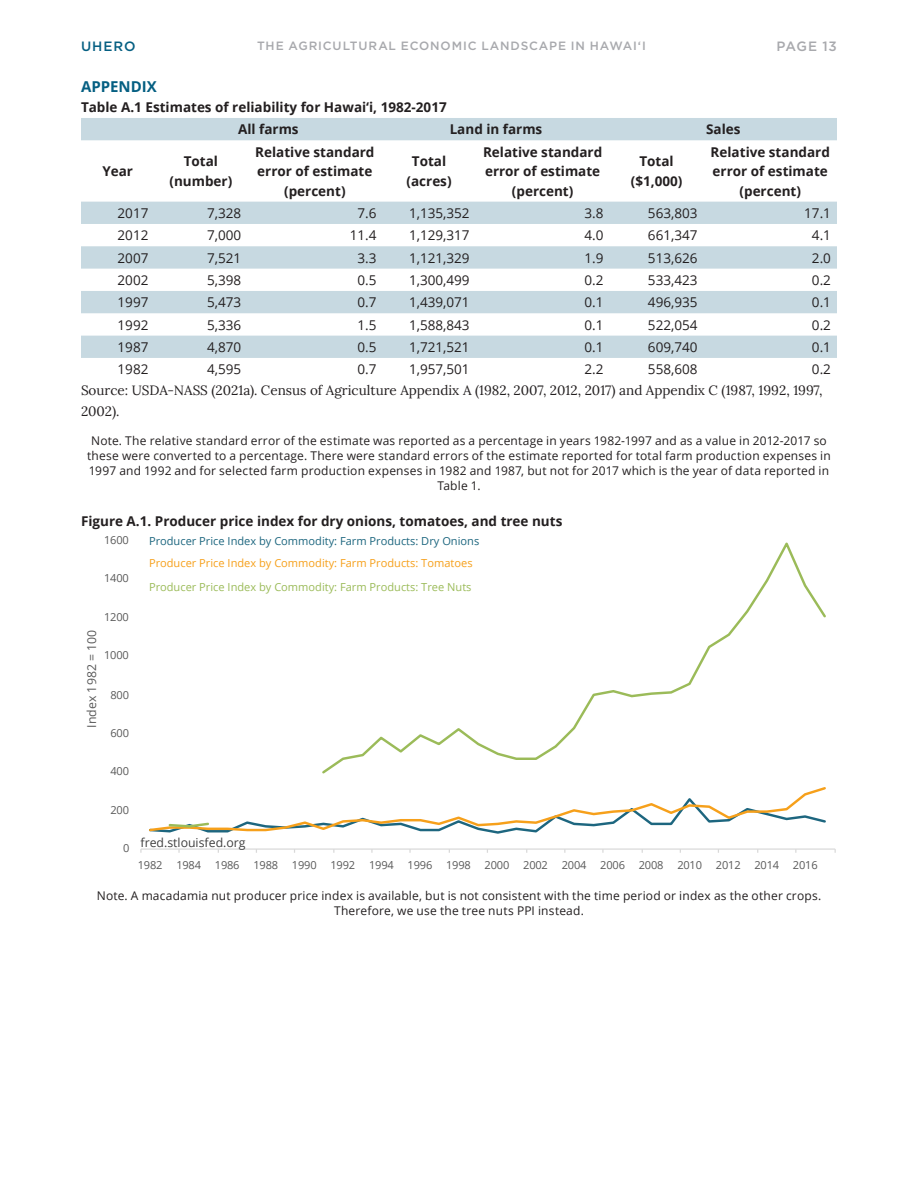
<style>
.page{position:relative;width:918px;height:1188px;background:#fff}
.page>*{position:absolute;margin:0;border:0;box-sizing:border-box;transform-origin:0 0}
.blue_header{font:700 15px "Open Sans";color:#055f82}
.Table_Header{font:700 13.5px/19.5px "Open Sans";color:#231f20;text-align:center}
.Table_Body{font:13.5px "Open Sans";color:#231f20}
.Footnote_Text{font:13.5px/21px "Lora";color:#231f20}
.t1{font:500 13.5px "Gotham";letter-spacing:.04em;color:#a8a9ad}
.t2{font:500 13.5px "Gotham";letter-spacing:.075em;color:#055f82}
.t3{font:12.3px "Open Sans";color:#404040}
.t4{font:12.3px "Open Sans";color:#595959}
.Captions{font:12px/15px "Open Sans";letter-spacing:.015em;color:#231f20;text-align:center}
.t5{font:500 12px "Gotham";letter-spacing:.07em;color:#a8a9ad}
.t6{font:11.1px/22px "Open Sans";color:#1d667f}
.t7{font:11.1px "Open Sans";letter-spacing:-.015em;color:#595959}
.t8{font:11.1px "Open Sans";color:#9bbb59}
.s1{color:#f6a01b}
</style>
<div class="page">
<svg style="left:81px;top:118px;width:756px;height:240px"></svg>
<hr style="left:141px;top:848px;width:694px;height:2px;background:#d9d9d9">
<svg style="left:149px;top:826px;width:392px;height:8px"></svg>
<svg style="left:167px;top:542px;width:659px;height:287px"></svg>
<p class="t2" style="left:81px;top:39px;width:56px">UHERO</p>
<p class="t5" style="left:257px;top:39px;width:390px">THE AGRICULTURAL ECONOMIC LANDSCAPE IN HAWAI‘I</p>
<p class="t1" style="left:776px;top:39px;width:62px">PAGE 13</p>
<p class="blue_header" style="left:81px;top:76px;width:77px">APPENDIX</p>
<p class="Table_Header" style="left:81px;top:97px;width:367px">Table A.1 Estimates of reliability for Hawai‘i, 1982-2017</p>
<p class="Table_Header" style="left:238px;top:119px;width:62px">All farms</p>
<p class="Table_Header" style="left:450px;top:119px;width:94px">Land in farms</p>
<p class="Table_Header" style="left:706px;top:119px;width:36px">Sales</p>
<p class="Table_Header" style="left:102px;top:161px;width:32px">Year</p>
<p class="Table_Header" style="left:169px;top:151px;width:64px">Total (number)</p>
<p class="Table_Header" style="left:255px;top:142px;width:121px">Relative standard error of estimate (percent)</p>
<p class="Table_Header" style="left:407px;top:151px;width:47px">Total (acres)</p>
<p class="Table_Header" style="left:483px;top:142px;width:121px">Relative standard error of estimate (percent)</p>
<p class="Table_Header" style="left:631px;top:151px;width:53px">Total ($1,000)</p>
<p class="Table_Header" style="left:711px;top:142px;width:121px">Relative standard error of estimate (percent)</p>
<p class="Table_Body" style="left:118px;top:204px;width:32px">2017</p>
<p class="Table_Body" style="left:207px;top:204px;width:36px">7,328</p>
<p class="Table_Body" style="left:357px;top:204px;width:21px">7.6</p>
<p class="Table_Body" style="left:409px;top:204px;width:62px">1,135,352</p>
<p class="Table_Body" style="left:585px;top:204px;width:21px">3.8</p>
<p class="Table_Body" style="left:648px;top:204px;width:51px">563,803</p>
<p class="Table_Body" style="left:804px;top:204px;width:28px">17.1</p>
<p class="Table_Body" style="left:118px;top:226px;width:32px">2012</p>
<p class="Table_Body" style="left:207px;top:226px;width:36px">7,000</p>
<p class="Table_Body" style="left:350px;top:226px;width:28px">11.4</p>
<p class="Table_Body" style="left:409px;top:226px;width:62px">1,129,317</p>
<p class="Table_Body" style="left:585px;top:226px;width:21px">4.0</p>
<p class="Table_Body" style="left:648px;top:226px;width:51px">661,347</p>
<p class="Table_Body" style="left:812px;top:226px;width:21px">4.1</p>
<p class="Table_Body" style="left:118px;top:248px;width:32px">2007</p>
<p class="Table_Body" style="left:207px;top:248px;width:36px">7,521</p>
<p class="Table_Body" style="left:357px;top:248px;width:21px">3.3</p>
<p class="Table_Body" style="left:409px;top:248px;width:62px">1,121,329</p>
<p class="Table_Body" style="left:585px;top:248px;width:21px">1.9</p>
<p class="Table_Body" style="left:648px;top:248px;width:51px">513,626</p>
<p class="Table_Body" style="left:812px;top:248px;width:21px">2.0</p>
<p class="Table_Body" style="left:118px;top:271px;width:32px">2002</p>
<p class="Table_Body" style="left:207px;top:271px;width:36px">5,398</p>
<p class="Table_Body" style="left:357px;top:271px;width:21px">0.5</p>
<p class="Table_Body" style="left:409px;top:271px;width:62px">1,300,499</p>
<p class="Table_Body" style="left:585px;top:271px;width:21px">0.2</p>
<p class="Table_Body" style="left:648px;top:271px;width:51px">533,423</p>
<p class="Table_Body" style="left:812px;top:271px;width:21px">0.2</p>
<p class="Table_Body" style="left:118px;top:293px;width:32px">1997</p>
<p class="Table_Body" style="left:207px;top:293px;width:36px">5,473</p>
<p class="Table_Body" style="left:357px;top:293px;width:21px">0.7</p>
<p class="Table_Body" style="left:409px;top:293px;width:62px">1,439,071</p>
<p class="Table_Body" style="left:585px;top:293px;width:21px">0.1</p>
<p class="Table_Body" style="left:648px;top:293px;width:51px">496,935</p>
<p class="Table_Body" style="left:812px;top:293px;width:21px">0.1</p>
<p class="Table_Body" style="left:118px;top:315px;width:32px">1992</p>
<p class="Table_Body" style="left:207px;top:315px;width:36px">5,336</p>
<p class="Table_Body" style="left:357px;top:315px;width:21px">1.5</p>
<p class="Table_Body" style="left:409px;top:315px;width:62px">1,588,843</p>
<p class="Table_Body" style="left:585px;top:315px;width:21px">0.1</p>
<p class="Table_Body" style="left:648px;top:315px;width:51px">522,054</p>
<p class="Table_Body" style="left:812px;top:315px;width:21px">0.2</p>
<p class="Table_Body" style="left:118px;top:338px;width:32px">1987</p>
<p class="Table_Body" style="left:207px;top:338px;width:36px">4,870</p>
<p class="Table_Body" style="left:357px;top:338px;width:21px">0.5</p>
<p class="Table_Body" style="left:409px;top:338px;width:62px">1,721,521</p>
<p class="Table_Body" style="left:585px;top:338px;width:21px">0.1</p>
<p class="Table_Body" style="left:648px;top:338px;width:51px">609,740</p>
<p class="Table_Body" style="left:812px;top:338px;width:21px">0.1</p>
<p class="Table_Body" style="left:118px;top:360px;width:32px">1982</p>
<p class="Table_Body" style="left:207px;top:360px;width:36px">4,595</p>
<p class="Table_Body" style="left:357px;top:360px;width:21px">0.7</p>
<p class="Table_Body" style="left:409px;top:360px;width:62px">1,957,501</p>
<p class="Table_Body" style="left:585px;top:360px;width:21px">2.2</p>
<p class="Table_Body" style="left:648px;top:360px;width:51px">558,608</p>
<p class="Table_Body" style="left:812px;top:360px;width:21px">0.2</p>
<p class="Footnote_Text" style="left:81px;top:379px;width:743px">Source: USDA-NASS (2021a). Census of Agriculture Appendix A (1982, 2007, 2012, 2017) and Appendix C (1987, 1992, 1997,<br>2002).</p>
<p class="Captions" style="left:87px;top:433px;width:745px">Note. The relative standard error of the estimate was reported as a percentage in years 1982-1997 and as a value in 2012-2017 so these were converted to a percentage. There were standard errors of the estimate reported for total farm production expenses in 1997 and 1992 and for selected farm production expenses in 1982 and 1987, but not for 2017 which is the year of data reported in Table 1.</p>
<p class="Table_Header" style="left:81px;top:511px;width:483px">Figure A.1. Producer price index for dry onions, tomatoes, and tree nuts</p>
<p class="t7" style="left:104px;top:532px;width:26px">1600</p>
<p class="t7" style="left:104px;top:570px;width:26px">1400</p>
<p class="t4" style="left:83px;top:728px;width:99px;rotate:-90deg">Index 1982 = 100</p>
<p class="t7" style="left:104px;top:610px;width:26px">1200</p>
<p class="t7" style="left:104px;top:648px;width:26px">1000</p>
<p class="t7" style="left:110px;top:687px;width:20px">800</p>
<p class="t7" style="left:110px;top:725px;width:20px">600</p>
<p class="t7" style="left:110px;top:763px;width:20px">400</p>
<p class="t6" style="left:149px;top:530px;width:332px">Producer Price Index by Commodity: Farm Products: Dry Onions<br><span class="s1">Producer Price Index by Commodity: Farm Products: Tomatoes</span></p>
<p class="t8" style="left:149px;top:579px;width:324px">Producer Price Index by Commodity: Farm Products: Tree Nuts</p>
<p class="t7" style="left:110px;top:802px;width:20px">200</p>
<p class="t7" style="left:123px;top:841px;width:8px">0</p>
<p class="t3" style="left:141px;top:834px;width:107px">fred.stlouisfed.org</p>
<p class="t7" style="left:138px;top:858px;width:681px">1982 1984 1986 1988 1990 1992 1994 1996 1998 2000 2002 2004 2006 2008 2010 2012 2014 2016</p>
<p class="Captions" style="left:97px;top:888px;width:726px">Note. A macadamia nut producer price index is available, but is not consistent with the time period or index as the other crops.<br>Therefore, we use the tree nuts PPI instead.</p>
</div>
